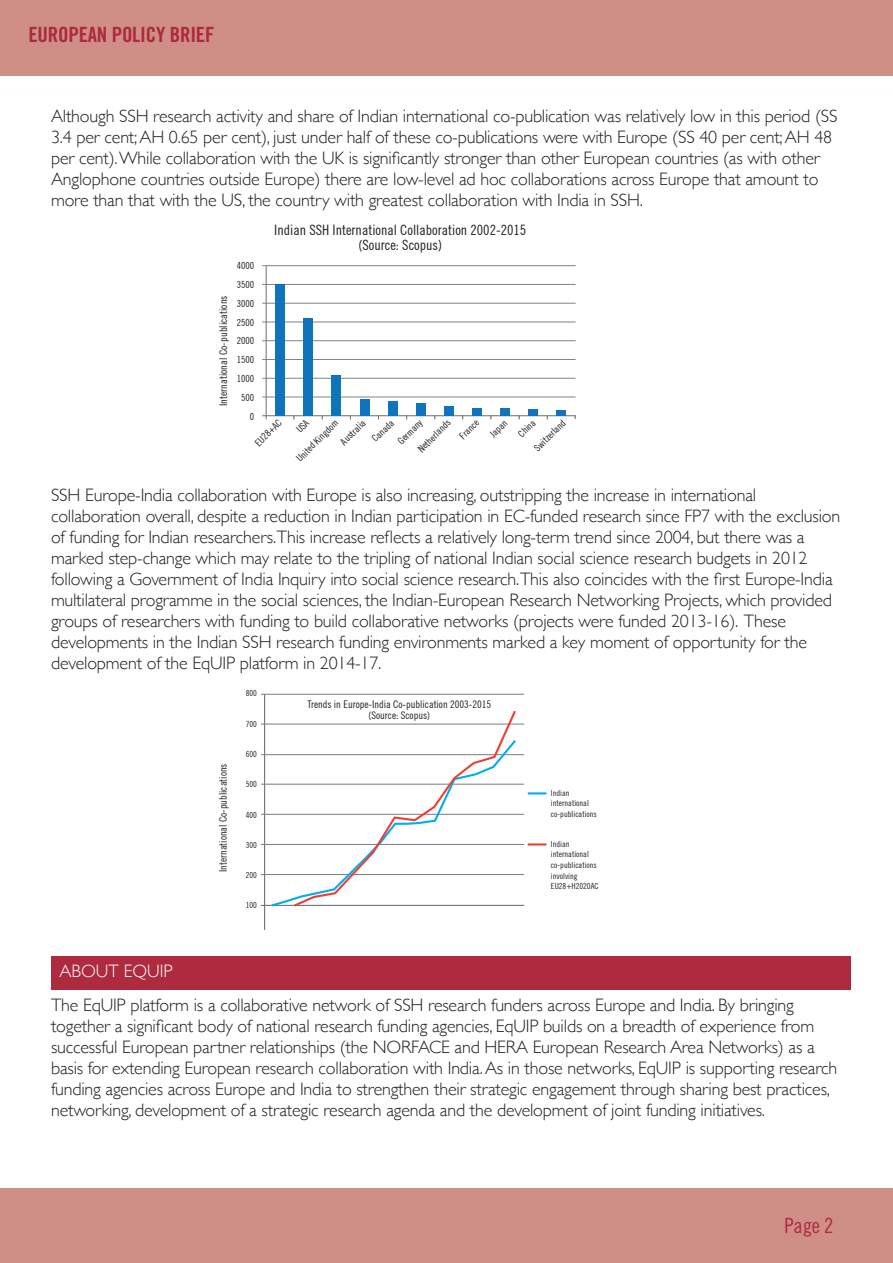
<style>
.page{position:relative;width:893px;height:1263px;background:#fff}
.page>*{position:absolute;margin:0;border:0;box-sizing:border-box;transform-origin:0 0}
.t1{font:21px "Trade Gothic LT Std Bd Cn 20";letter-spacing:-.01em;color:#ad2a3f}
.t2{font:21px "Trade Gothic LT Std Cn 18";color:#ad2a3f}
.Text{font:300 18px/21px "Gill Sans";letter-spacing:-.01em;color:#231f20}
.Heading{font:300 18px "Gill Sans";color:#fff}
.t3{font:condensed 14.4px/14.4px "Trade Gothic No.18";color:#231f20;text-align:center}
.t4{font:condensed 10.8px "Trade Gothic No.18";color:#231f20}
.t5{font:condensed 10.5px/10.5px "Trade Gothic No.18";color:#231f20;text-align:center}
.t6{font:condensed 9.9px/18.8px "Trade Gothic No.18";color:#231f20;text-align:justify}
.t7{font:condensed 8.4px/10.5px "Trade Gothic No.18";color:#231f20}
</style>
<div class="page">
<div style="left:51px;top:956px;width:799px;height:33px;background:#ad2a3f"></div>
<hr style="left:266px;top:266px;width:1px;height:153px;background:#6c6d70">
<hr style="left:262px;top:415px;width:314px;height:1px;background:#6c6d70">
<hr style="left:262px;top:265px;width:314px;height:1px;background:#808285">
<hr style="left:262px;top:284px;width:314px;height:1px;background:#808285">
<hr style="left:262px;top:303px;width:314px;height:1px;background:#808285">
<hr style="left:262px;top:321px;width:314px;height:1px;background:#808285">
<hr style="left:262px;top:340px;width:314px;height:1px;background:#808285">
<hr style="left:262px;top:359px;width:314px;height:1px;background:#808285">
<hr style="left:262px;top:378px;width:314px;height:1px;background:#808285">
<hr style="left:262px;top:396px;width:314px;height:1px;background:#808285">
<div style="left:275px;top:284px;width:10px;height:132px;background:#1074bc"></div>
<div style="left:303px;top:318px;width:10px;height:98px;background:#1074bc"></div>
<div style="left:331px;top:375px;width:10px;height:41px;background:#1074bc"></div>
<div style="left:360px;top:399px;width:9px;height:17px;background:#1074bc"></div>
<div style="left:388px;top:401px;width:10px;height:15px;background:#1074bc"></div>
<div style="left:416px;top:403px;width:10px;height:13px;background:#1074bc"></div>
<div style="left:444px;top:406px;width:10px;height:10px;background:#1074bc"></div>
<div style="left:472px;top:408px;width:10px;height:8px;background:#1074bc"></div>
<div style="left:500px;top:409px;width:10px;height:7px;background:#1074bc"></div>
<div style="left:528px;top:409px;width:10px;height:7px;background:#1074bc"></div>
<div style="left:556px;top:410px;width:10px;height:6px;background:#1074bc"></div>
<hr style="left:264px;top:694px;width:1px;height:236px;background:#6c6d70">
<hr style="left:261px;top:905px;width:263px;height:1px;background:#6c6d70">
<hr style="left:261px;top:694px;width:263px;height:1px;background:#808285">
<hr style="left:261px;top:723px;width:263px;height:2px;background:#808285">
<hr style="left:261px;top:754px;width:263px;height:1px;background:#808285">
<hr style="left:261px;top:784px;width:263px;height:1px;background:#808285">
<hr style="left:261px;top:814px;width:263px;height:1px;background:#808285">
<hr style="left:261px;top:844px;width:263px;height:1px;background:#808285">
<hr style="left:261px;top:874px;width:263px;height:1px;background:#808285">
<svg style="left:270px;top:710px;width:248px;height:197px"></svg>
<svg style="left:529px;top:792px;width:17px;height:2px"></svg>
<svg style="left:529px;top:843px;width:17px;height:2px"></svg>
<div style="left:0;top:0;width:893px;height:75px;background:#cf8e86"></div>
<div style="left:0;top:1189px;width:893px;height:74px;background:#cf8e86"></div>
<p class="t1" style="left:28px;top:21px;width:187px">EUROPEAN POLICY BRIEF</p>
<p class="Text" style="left:51px;top:105px;width:788px">Although SSH research activity and share of Indian international co-publication was relatively low in this period (SS 3.4 per cent; AH 0.65 per cent), just under half of these co-publications were with Europe (SS 40 per cent; AH 48 per cent). While collaboration with the UK is significantly stronger than other European countries (as with other Anglophone countries outside Europe) there are low-level ad hoc collaborations across Europe that amount to more than that with the US, the country with greatest collaboration with India in SSH.</p>
<p class="t4" style="left:217px;top:406px;width:112px;rotate:-90deg">International Co-publications</p>
<p class="t6" style="left:237px;top:256px;width:19px">4000</p>
<p class="t3" style="left:274px;top:223px;width:254px">Indian SSH International Collaboration 2002-2015 (Source: Scopus)</p>
<p class="t6" style="left:237px;top:275px;width:19px">3500<br>3000<br>2500<br>2000</p>
<p class="t6" style="left:237px;top:369px;width:19px">1000</p>
<p class="t6" style="left:237px;top:350px;width:19px">1500</p>
<p class="t6" style="left:241px;top:388px;width:15px;text-align:right">500<br>0</p>
<p class="t6" style="left:250px;top:438px;width:35px;rotate:-45deg">EU28+AC</p>
<p class="t6" style="left:276px;top:438px;width:56px;line-height:20.7px;text-align:center;rotate:-45deg">USA<br>United Kingdom</p>
<p class="t6" style="left:335px;top:436px;width:33px;rotate:-45deg">Australia</p>
<p class="t6" style="left:367px;top:433px;width:28px;rotate:-45deg">Canada</p>
<p class="t6" style="left:393px;top:436px;width:32px;rotate:-45deg">Germany</p>
<p class="t6" style="left:529px;top:442px;width:42px;rotate:-45deg">Switzerland</p>
<p class="t6" style="left:413px;top:444px;width:43px;rotate:-45deg">Netherlands</p>
<p class="t6" style="left:454px;top:430px;width:25px;rotate:-45deg">France</p>
<p class="t6" style="left:485px;top:429px;width:22px;rotate:-45deg">Japan</p>
<p class="t6" style="left:513px;top:429px;width:22px;rotate:-45deg">China</p>
<p class="Text" style="left:51px;top:484px;width:791px">SSH Europe-India collaboration with Europe is also increasing, outstripping the increase in international collaboration overall, despite a reduction in Indian participation in EC-funded research since FP7 with the exclusion of funding for Indian researchers.This increase reflects a relatively long-term trend since 2004, but there was a marked step-change which may relate to the tripling of national Indian social science research budgets in 2012 following a Government of India Inquiry into social science research.This also coincides with the first Europe-India multilateral programme in the social sciences, the Indian-European Research Networking Projects, which provided groups of researchers with funding to build collaborative networks (projects were funded 2013-16). These developments in the Indian SSH research funding environments marked a key moment of opportunity for the development of the EqUIP platform in 2014-17.</p>
<p class="t5" style="left:218px;top:872px;width:110px;rotate:-90deg">International Co-publications</p>
<p class="t7" style="left:246px;top:688px;width:13px">800</p>
<p class="t7" style="left:246px;top:718px;width:13px">700</p>
<p class="t7" style="left:246px;top:748px;width:13px">600</p>
<p class="t7" style="left:246px;top:779px;width:13px">500</p>
<p class="t7" style="left:246px;top:809px;width:13px">400</p>
<p class="t7" style="left:246px;top:839px;width:13px">300</p>
<p class="t7" style="left:246px;top:870px;width:13px">200</p>
<p class="t7" style="left:246px;top:900px;width:13px">100</p>
<p class="t5" style="left:308px;top:699px;width:185px">Trends in Europe-India Co-publication 2003-2015 (Source: Scopus)</p>
<p class="t7" style="left:551px;top:787px;width:47px">Indian international co-publications</p>
<p class="t7" style="left:551px;top:838px;width:49px">Indian international co-publications involving<br>EU28+H2020AC</p>
<p class="Heading" style="left:60px;top:957px;width:115px">ABOUT EQUIP</p>
<p class="Text" style="left:51px;top:993px;width:788px">The EqUIP platform is a collaborative network of SSH research funders across Europe and India. By bringing together a significant body of national research funding agencies, EqUIP builds on a breadth of experience from successful European partner relationships (the NORFACE and HERA European Research Area Networks) as a basis for extending European research collaboration with India. As in those networks, EqUIP is supporting research funding agencies across Europe and India to strengthen their strategic engagement through sharing best practices, networking, development of a strategic research agenda and the development of joint funding initiatives.</p>
<p class="t2" style="left:784px;top:1212px;width:51px">Page 2</p>
</div>
